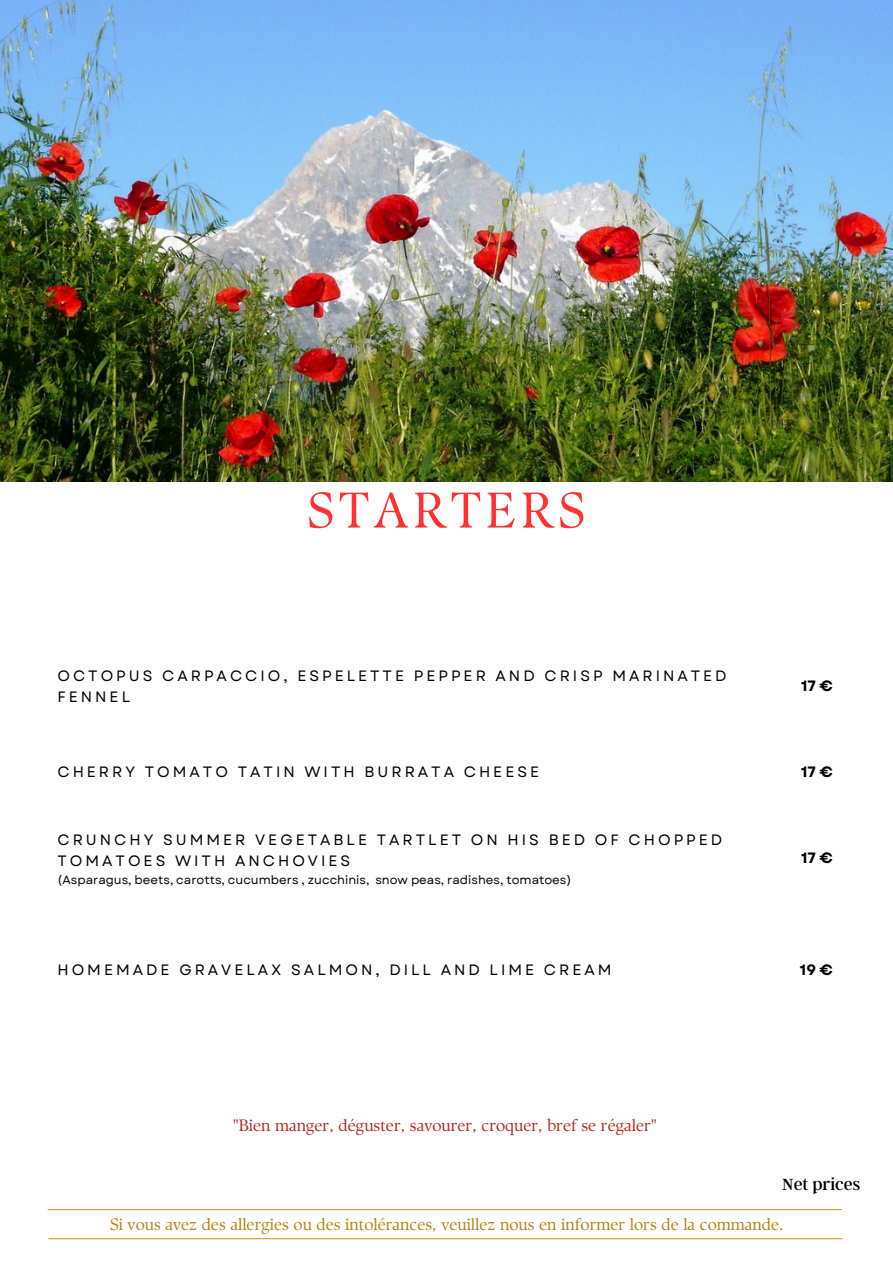
<style>
.page{position:relative;width:893px;height:1264px;background:#fff}
.page>*{position:absolute;margin:0;border:0;box-sizing:border-box;transform-origin:0 0}
.t1{font:49.95px "TY Serif D";letter-spacing:.1em;color:#ff3131}
.t2{font:18px "Argent CF";color:#000}
.t3{font:16.5px "TY Serif D";color:#b87f0c}
.t4{font:16.5px "TY Serif D";color:#b4251b}
.t5{font:15px/21px "Garet";letter-spacing:.2em;color:#000}
.t6{font:700 15px "Garet";color:#000}
.t7{font:12px "Garet";color:#000}
</style>
<div class="page">
<hr style="left:48px;top:1208px;width:793px;height:2px;background:#d49e33">
<hr style="left:48px;top:1238px;width:794px;height:1px;background:#d49e33">
<img style="left:1px;top:0;width:891px;height:481px">
<p class="t1" style="left:307px;top:480px;width:279px">STARTERS</p>
<p class="t5" style="left:57px;top:665px;width:670px">OCTOPUS CARPACCIO, ESPELETTE PEPPER AND CRISP MARINATED<br>FENNEL</p>
<p class="t6" style="left:801px;top:675px;width:33px">17 €</p>
<p class="t5" style="left:57px;top:761px;width:483px">CHERRY TOMATO TATIN WITH BURRATA CHEESE</p>
<p class="t6" style="left:801px;top:761px;width:33px">17 €</p>
<p class="t5" style="left:57px;top:829px;width:666px">CRUNCHY SUMMER VEGETABLE TARTLET ON HIS BED OF CHOPPED<br>TOMATOES WITH ANCHOVIES</p>
<p class="t7" style="left:57px;top:871px;width:515px">(Asparagus, beets, carotts, cucumbers , zucchinis, snow peas, radishes, tomatoes)</p>
<p class="t6" style="left:801px;top:847px;width:33px">17 €</p>
<p class="t5" style="left:57px;top:959px;width:555px">HOMEMADE GRAVELAX SALMON, DILL AND LIME CREAM</p>
<p class="t6" style="left:799px;top:959px;width:35px">19 €</p>
<p class="t4" style="left:233px;top:1115px;width:425px">"Bien manger, déguster, savourer, croquer, bref se régaler"</p>
<p class="t2" style="left:782px;top:1172px;width:79px">Net prices</p>
<p class="t3" style="left:110px;top:1214px;width:675px">Si vous avez des allergies ou des intolérances, veuillez nous en informer lors de la commande.</p>
</div>
